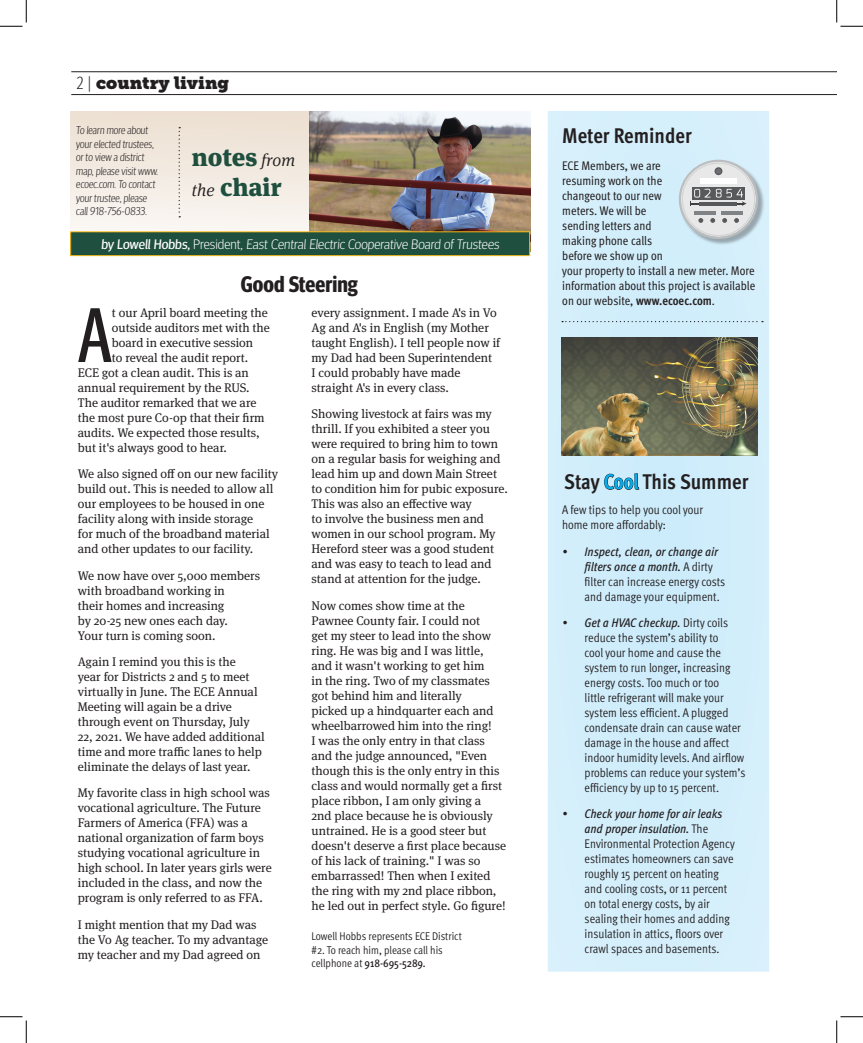
<style>
.page{position:relative;width:863px;height:1043px;background:#fff}
.page>*{position:absolute;margin:0;border:0;box-sizing:border-box;transform-origin:0 0}
.t1{font:77px "Meta Headline Pro Comp";color:#231f20}
.t2{font:900 25px/30px "Meta Serif Pro";color:#1f4f3e}
.t3{font:700 condensed 22.5px "Meta Headline Pro";color:#231f20}
.t4{font:700 condensed 21.25px "Meta Pro";color:#231f20}
.t5{font:17.5px "Museo Slab";color:#231f20}
.t6{font:300 13.75px "Meta Headline Pro";color:#fff}
.t7{font:12.5px/15px "Meta Serif Pro";color:#231f20}
.t8{font:12.5px/15px "Meta Pro Cond Norm";color:#231f20}
.t9{font:condensed 12.5px/15px "Meta Pro";color:#231f20}
.t10{font:italic 500 condensed 12.5px/15px "Meta Pro";color:#231f20}
.t11{font:300 condensed 11.25px/13.5px "Meta Headline Pro";color:#231f20}
.t12{font:11.25px/13.5px "Meta Pro Cond Norm";letter-spacing:-.005em;color:#231f20}
.t13{font:500 condensed 11.25px "Meta Pro";letter-spacing:-.005em;color:#231f20}
.s1{font-family:"Meta Headline Pro Comp";font-weight:300}
.s2{font-weight:400}
.s3{font-weight:300;font-style:italic;font-size:17.5px;color:#231f20}
.s4{font-family:"Meta Pro Cond Norm";font-weight:400;font-stretch:normal}
.s5{font-weight:700}
.s6{font-family:"Meta Pro Cond Norm";font-weight:400;font-style:normal;font-stretch:normal}
</style>
<div class="page">
<hr style="left:71px;top:72px;width:765px;height:1px;background:#231f20">
<hr style="left:71px;top:94px;width:765px;height:1px;background:#231f20">
<svg style="left:70px;top:111px;width:239px;height:120px;background:#f2eae1"></svg>
<img style="left:309px;top:111px;width:221px;height:120px">
<div style="left:71px;top:232px;width:458px;height:24px;background:#1f4f3e"></div>
<div style="left:70px;top:231px;width:460px;height:25px;border:1px solid #f9bb1a"></div>
<svg style="left:179px;top:127px;width:1px;height:90px"></svg>
<div style="left:548px;top:111px;width:221px;height:860px;background:#d3eefb"></div>
<img style="left:561px;top:338px;width:197px;height:117px">
<div style="left:679px;top:161px;width:86px;height:85px;background:#231f20;opacity:.35"></div>
<svg style="left:678px;top:160px;width:80px;height:79px;background:#c5cbce"></svg>
<svg style="left:562px;top:321px;width:201px;height:1px"></svg>
<svg style="left:0;top:0;width:27px;height:27px"></svg>
<svg style="left:0;top:1016px;width:27px;height:26px"></svg>
<svg style="left:836px;top:0;width:26px;height:27px"></svg>
<svg style="left:836px;top:1016px;width:26px;height:26px"></svg>
<h3 class="t5" style="left:77px;top:72px;width:154px"><span class="s1">2 |</span> country living</h3>
<p class="t11" style="left:76px;top:123px;width:85px">To learn more about your elected trustees, or to view a district map, please visit www. ecoec.com. To contact your trustee, please call 918-756-0833.</p>
<p class="t6" style="left:101px;top:234px;width:401px"><span class="s2">by Lowell Hobbs,</span> President, East Central Electric Cooperative Board of Trustees</p>
<h2 class="t2" style="left:192px;top:140px;width:105px">notes <span class="s3">from the</span> chair</h2>
<h3 class="t3" style="left:241px;top:266px;width:119px">Good Steering</h3>
<h1 class="t1" style="left:78px;top:280px;width:36px">A</h1>
<p class="t7" style="left:112px;top:304px;width:157px">t our April board meeting the</p>
<p class="t7" style="left:112px;top:319px;width:159px">outside auditors met with the</p>
<p class="t7" style="left:112px;top:334px;width:143px">board in executive session</p>
<p class="t7" style="left:112px;top:349px;width:138px">to reveal the audit report.</p>
<p class="t7" style="left:78px;top:364px;width:173px">ECE got a clean audit. This is an</p>
<p class="t7" style="left:78px;top:379px;width:173px">annual requirement by the RUS.</p>
<p class="t7" style="left:78px;top:394px;width:180px">The auditor remarked that we are</p>
<p class="t7" style="left:78px;top:409px;width:188px">the most pure Co-op that their firm</p>
<p class="t7" style="left:78px;top:424px;width:183px">audits. We expected those results,</p>
<p class="t7" style="left:78px;top:439px;width:151px">but it's always good to hear.</p>
<p class="t7" style="left:78px;top:466px;width:202px">We also signed off on our new facility build out. This is needed to allow all our employees to be housed in one facility along with inside storage<br>for much of the broadband material and other updates to our facility.</p>
<p class="t7" style="left:78px;top:567px;width:184px">We now have over 5,000 members with broadband working in<br>their homes and increasing<br>by 20-25 new ones each day.<br>Your turn is coming soon.</p>
<p class="t7" style="left:78px;top:653px;width:188px">Again I remind you this is the<br>year for Districts 2 and 5 to meet virtually in June. The ECE Annual<br>Meeting will again be a drive through event on Thursday, July<br>22, 2021. We have added additional time and more traffic lanes to help eliminate the delays of last year.</p>
<p class="t7" style="left:78px;top:784px;width:195px">My favorite class in high school was vocational agriculture. The Future Farmers of America (FFA) was a national organization of farm boys studying vocational agriculture in high school. In later years girls were included in the class, and now the program is only referred to as FFA.</p>
<p class="t7" style="left:78px;top:916px;width:192px">I might mention that my Dad was the Vo Ag teacher. To my advantage my teacher and my Dad agreed on</p>
<p class="t7" style="left:311px;top:304px;width:190px">every assignment. I made A's in Vo<br>Ag and A's in English (my Mother taught English). I tell people now if my Dad had been Superintendent<br>I could probably have made straight A's in every class.</p>
<p class="t7" style="left:311px;top:406px;width:198px">Showing livestock at fairs was my thrill. If you exhibited a steer you were required to bring him to town on a regular basis for weighing and lead him up and down Main Street to condition him for pubic exposure.<br>This was also an effective way<br>to involve the business men and women in our school program. My<br>Hereford steer was a good student and was easy to teach to lead and stand at attention for the judge.</p>
<p class="t7" style="left:311px;top:597px;width:196px">Now comes show time at the<br>Pawnee County fair. I could not<br>get my steer to lead into the show ring. He was big and I was little, and it wasn't working to get him<br>in the ring. Two of my classmates got behind him and literally<br>picked up a hindquarter each and wheelbarrowed him into the ring!<br>I was the only entry in that class and the judge announced, "Even though this is the only entry in this class and would normally get a first place ribbon, I am only giving a<br>2nd place because he is obviously untrained. He is a good steer but doesn't deserve a first place because of his lack of training." I was so embarrassed! Then when I exited the ring with my 2nd place ribbon, he led out in perfect style. Go figure!</p>
<p class="t12" style="left:311px;top:928px;width:152px">Lowell Hobbs represents ECE District #2. To reach him, please call his</p>
<p class="t13" style="left:311px;top:954px;width:116px"><span class="s4">cellphone at</span> 918-695-5289.</p>
<h3 class="t4" style="left:562px;top:120px;width:131px">Meter Reminder</h3>
<p class="t9" style="left:562px;top:157px;width:194px">ECE Members, we are<br>resuming work on the<br>changeout to our new<br>meters. We will be<br>sending letters and<br>making phone calls<br>before we show up on<br>your property to install a new meter. More information about this project is available on our website, <span class="s5">www.ecoec.com</span>.</p>
<h3 class="t4" style="left:564px;top:465px;width:186px">Stay Cool This Summer</h3>
<p class="t8" style="left:562px;top:501px;width:143px">A few tips to help you cool your home more affordably:</p>
<p class="t10" style="left:584px;top:543px;width:135px;text-indent:-22px">• Inspect, clean, or change air filters once a month. <span class="s6">A dirty</span></p>
<p class="t8" style="left:584px;top:573px;width:142px">filter can increase energy costs and damage your equipment.</p>
<p class="t10" style="left:562px;top:614px;width:167px">• Get a HVAC checkup. <span class="s6">Dirty coils</span></p>
<p class="t8" style="left:584px;top:629px;width:162px">reduce the system’s ability to<br>cool your home and cause the system to run longer, increasing energy costs. Too much or too<br>little refrigerant will make your system less efficient. A plugged condensate drain can cause water damage in the house and affect indoor humidity levels. And airflow problems can reduce your system’s efficiency by up to 15 percent.</p>
<p class="t10" style="left:584px;top:805px;width:139px;text-indent:-22px">• Check your home for air leaks and proper insulation. <span class="s6">The</span></p>
<p class="t8" style="left:584px;top:835px;width:152px">Environmental Protection Agency estimates homeowners can save roughly 15 percent on heating and cooling costs, or 11 percent on total energy costs, by air sealing their homes and adding insulation in attics, floors over crawl spaces and basements.</p>
</div>
